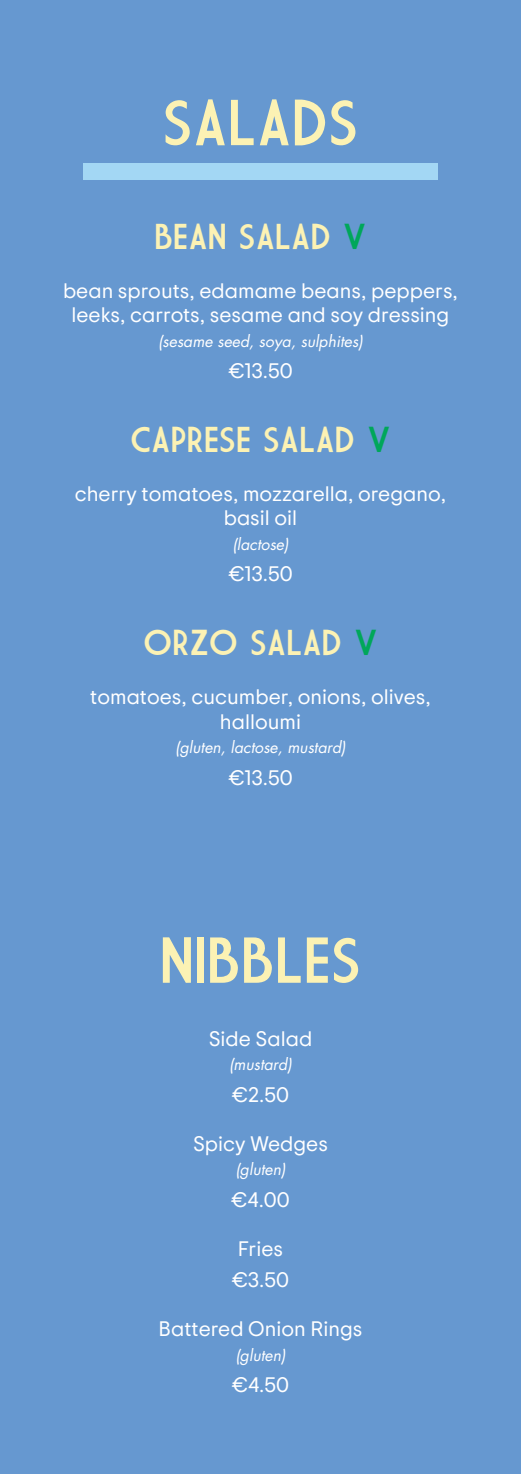
<style>
.page{position:relative;width:521px;height:1474px;background:#fff}
.page>*{position:absolute;margin:0;border:0;box-sizing:border-box;transform-origin:0 0}
.t1{font:63px "Market Deco";color:#fcf2b4}
.t2{font:35px "Market Deco";color:#fcf2b4}
.t3{font:21px/24.5px "Trip Sans";color:#fff;text-align:center}
.t4{font:italic 15.75px "Futura LT";color:#fff}
.s1{color:#00a75a}
</style>
<div class="page">
<div style="left:0;top:0;width:521px;height:1473px;background:#6698d0"></div>
<div style="left:83px;top:164px;width:355px;height:16px;background:#a3d7f4"></div>
<h1 class="t1" style="left:162px;top:95px;width:197px">SALADS</h1>
<h2 class="t2" style="left:154px;top:221px;width:214px">BEAN SALAD <span class="s1">V</span></h2>
<p class="t3" style="left:63px;top:278px;width:396px">bean sprouts, edamame beans, peppers, leeks, carrots, sesame and soy dressing</p>
<p class="t4" style="left:158px;top:331px;width:206px">(sesame seed, soya, sulphites)</p>
<p class="t3" style="left:228px;top:358px;width:66px">€13.50</p>
<h2 class="t2" style="left:130px;top:424px;width:262px">CAPRESE SALAD <span class="s1">V</span></h2>
<p class="t3" style="left:75px;top:481px;width:373px">cherry tomatoes, mozzarella, oregano, basil oil</p>
<p class="t4" style="left:232px;top:534px;width:58px">(lactose)</p>
<p class="t3" style="left:228px;top:561px;width:66px">€13.50</p>
<h2 class="t2" style="left:143px;top:627px;width:236px">ORZO SALAD <span class="s1">V</span></h2>
<p class="t3" style="left:90px;top:684px;width:342px">tomatoes, cucumber, onions, olives, halloumi</p>
<p class="t4" style="left:175px;top:737px;width:172px">(gluten, lactose, mustard)</p>
<p class="t3" style="left:228px;top:764px;width:66px">€13.50</p>
<h1 class="t1" style="left:160px;top:932px;width:203px">NIBBLES</h1>
<p class="t3" style="left:209px;top:1025px;width:105px">Side Salad</p>
<p class="t4" style="left:229px;top:1054px;width:64px">(mustard)</p>
<p class="t3" style="left:232px;top:1081px;width:59px">€2.50</p>
<p class="t3" style="left:193px;top:1130px;width:136px">Spicy Wedges</p>
<p class="t4" style="left:235px;top:1159px;width:52px">(gluten)</p>
<p class="t3" style="left:231px;top:1186px;width:60px">€4.00</p>
<p class="t3" style="left:232px;top:1232px;width:59px;line-height:31.5px;text-align:left">Fries €3.50</p>
<p class="t3" style="left:158px;top:1316px;width:206px">Battered Onion Rings</p>
<p class="t4" style="left:235px;top:1344px;width:52px">(gluten)</p>
<p class="t3" style="left:232px;top:1372px;width:59px">€4.50</p>
</div>
